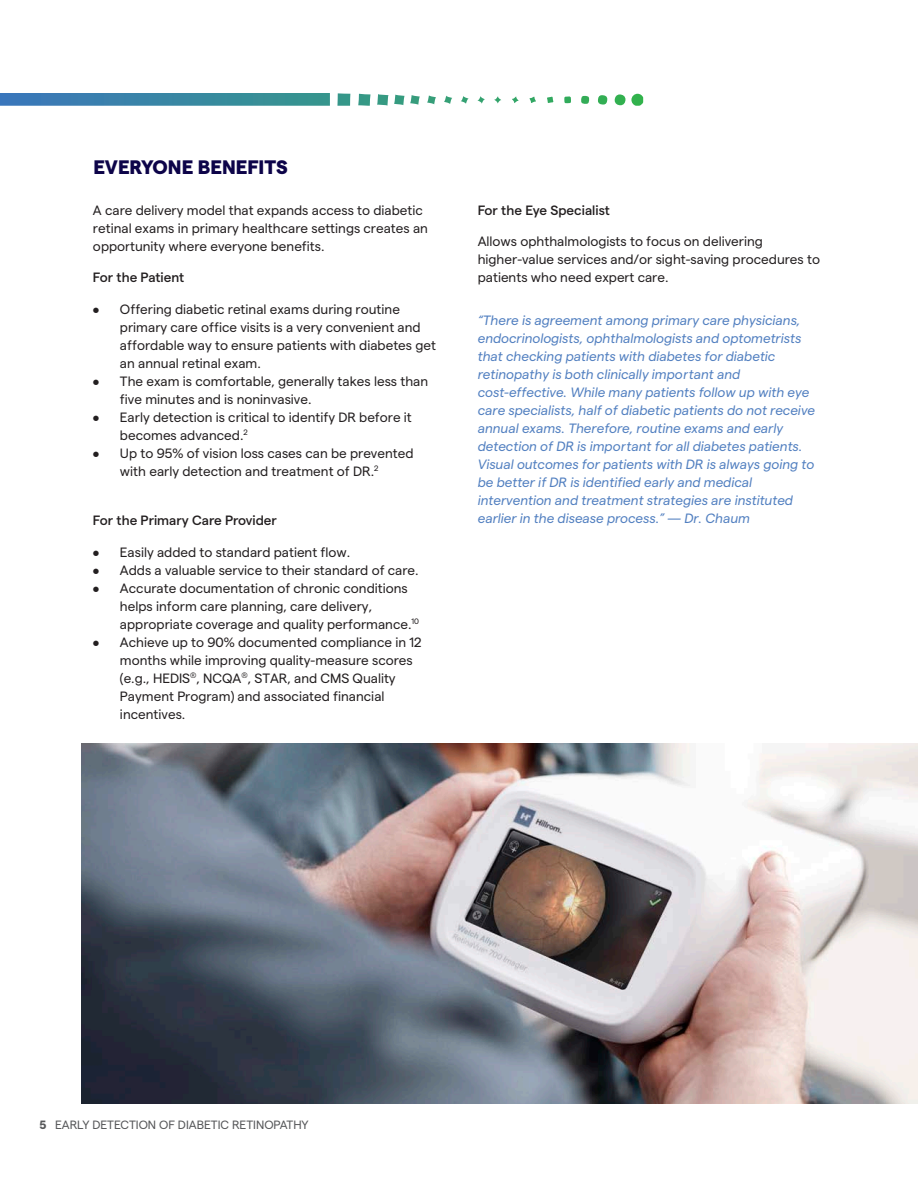
<style>
.page{position:relative;width:918px;height:1188px;background:#fff}
.page>*{position:absolute;margin:0;border:0;box-sizing:border-box;transform-origin:0 0}
.t1{font:800 19.5px "Matter";color:#0d0449}
.t2{font:13.5px/18px "Matter";color:#231f20}
.t3{font:italic 13.5px/18px "Matter";color:#517fc0}
.t4{font:500 13.5px "Matter";color:#231f20}
.t5{font:12px "Matter";color:#57585a}
.s1{font-weight:700}
</style>
<div class="page">
<svg style="left:0;top:93px;width:643px;height:13px"></svg>
<img style="left:81px;top:744px;width:837px;height:360px">
<p class="t1" style="left:93px;top:153px;width:196px">EVERYONE BENEFITS</p>
<p class="t2" style="left:93px;top:200px;width:337px">A care delivery model that expands access to diabetic retinal exams in primary healthcare settings creates an opportunity where everyone benefits.</p>
<p class="t4" style="left:93px;top:268px;width:93px">For the Patient</p>
<p class="t2" style="left:120px;top:299px;width:318px;text-indent:-27px">• Offering diabetic retinal exams during routine primary care office visits is a very convenient and affordable way to ensure patients with diabetes get an annual retinal exam.</p>
<p class="t2" style="left:120px;top:371px;width:310px;text-indent:-27px">• The exam is comfortable, generally takes less than five minutes and is noninvasive.</p>
<p class="t2" style="left:120px;top:407px;width:293px;text-indent:-27px">• Early detection is critical to identify DR before it becomes advanced.<sup>2</sup></p>
<p class="t2" style="left:93px;top:443px;width:322px;text-align:center">• Up to 95% of vision loss cases can be prevented with early detection and treatment of DR.<sup>2</sup></p>
<p class="t4" style="left:93px;top:511px;width:185px">For the Primary Care Provider</p>
<p class="t2" style="left:93px;top:542px;width:259px">• Easily added to standard patient flow.</p>
<p class="t2" style="left:93px;top:560px;width:327px">• Adds a valuable service to their standard of care.</p>
<p class="t2" style="left:120px;top:578px;width:301px;text-indent:-27px">• Accurate documentation of chronic conditions helps inform care planning, care delivery, appropriate coverage and quality performance.<sup>10</sup></p>
<p class="t2" style="left:120px;top:632px;width:303px;text-indent:-27px">• Achieve up to 90% documented compliance in 12 months while improving quality-measure scores (e.g., HEDIS<sup>®</sup>, NCQA<sup>®</sup>, STAR, and CMS Quality Payment Program) and associated financial incentives.</p>
<p class="t4" style="left:478px;top:200px;width:134px">For the Eye Specialist</p>
<p class="t2" style="left:478px;top:232px;width:344px">Allows ophthalmologists to focus on delivering higher-value services and/or sight-saving procedures to patients who need expert care.</p>
<p class="t3" style="left:478px;top:310px;width:339px">“There is agreement among primary care physicians, endocrinologists, ophthalmologists and optometrists that checking patients with diabetes for diabetic retinopathy is both clinically important and cost-effective. While many patients follow up with eye care specialists, half of diabetic patients do not receive annual exams. Therefore, routine exams and early detection of DR is important for all diabetes patients.<br>Visual outcomes for patients with DR is always going to be better if DR is identified early and medical intervention and treatment strategies are instituted earlier in the disease process.” — Dr. Chaum</p>
<p class="t5" style="left:39px;top:1116px;width:271px"><span class="s1">5</span> EARLY DETECTION OF DIABETIC RETINOPATHY</p>
</div>
